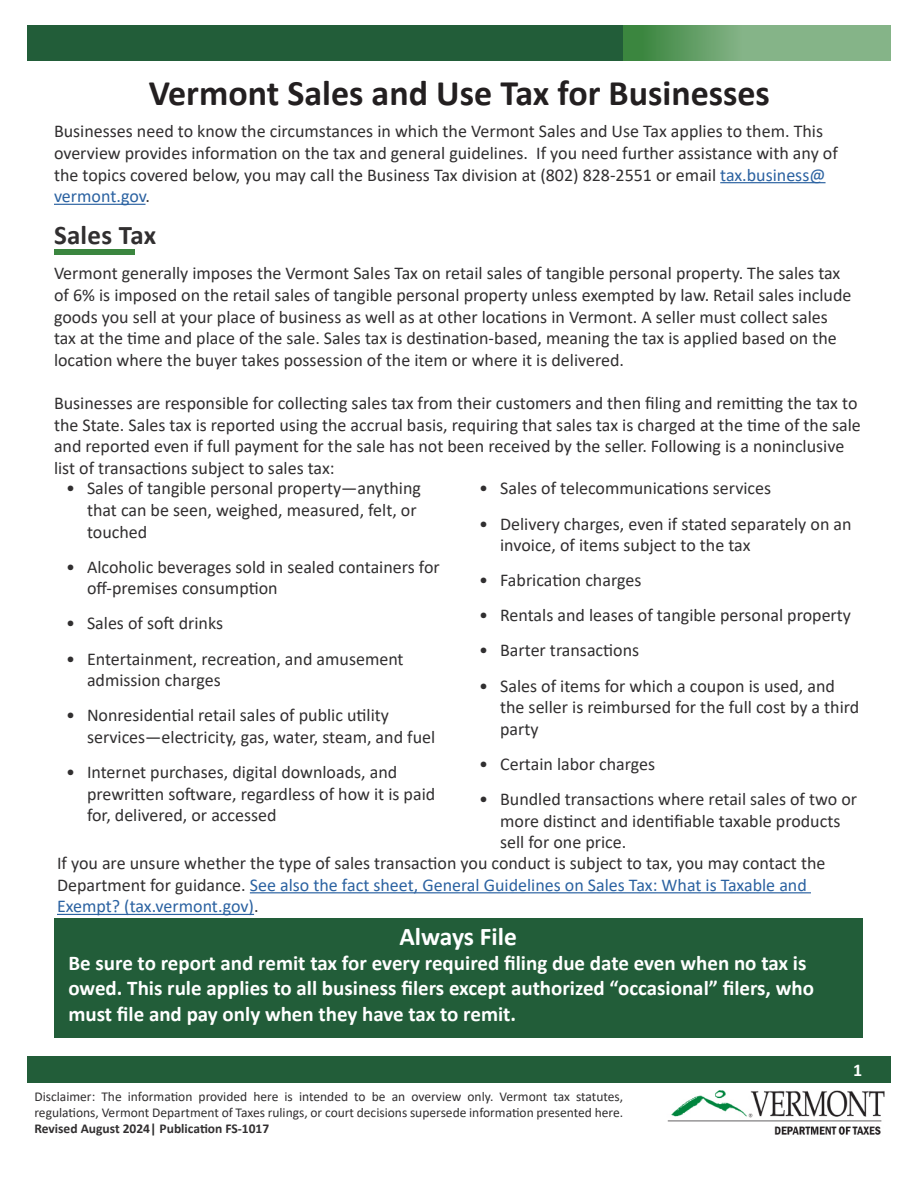
<style>
.page{position:relative;width:918px;height:1188px;background:#fff}
.page>*{position:absolute;margin:0;border:0;box-sizing:border-box;transform-origin:0 0}
.t1{font:700 36px "Calibri";color:#231f20}
.Heading_-_fact_sheet_level_1{font:700 27px "Calibri";letter-spacing:.01em;color:#312f30}
.Box_text{font:700 25.5px "Calibri";color:#fff}
.Box_text-2{font:700 21px/25.2px "Calibri";color:#fff}
.Body_-_universal{font:18px/21.6px "Calibri";color:#312f30}
.Body_bullets_-_universal{font:18px/21.6px "Calibri";color:#312f30}
.t2{font:700 18px "Calibri";color:#fff}
.t3{font:13.5px/16.2px "Calibri";color:#312f30}
.t4{font:700 13.5px "Calibri";color:#312f30}
.s1{color:#2b62a1}
</style>
<div class="page">
<img style="left:667px;top:1090px;width:218px;height:45px">
<div style="left:27px;top:1056px;width:864px;height:27px;background:#225d39"></div>
<svg style="left:623px;top:25px;width:268px;height:35px;background:#71a775"></svg>
<div style="left:28px;top:25px;width:595px;height:35px;background:#225d39"></div>
<hr style="left:720px;top:182px;width:106px;height:1px;background:#2b62a1">
<hr style="left:54px;top:204px;width:92px;height:1px;background:#2b62a1">
<div style="left:54px;top:249px;width:81px;height:6px;background:#3b863f"></div>
<div style="left:54px;top:919px;width:808px;height:119px;background:#225d39"></div>
<hr style="left:250px;top:892px;width:561px;height:1px;background:#2b62a1">
<hr style="left:57px;top:914px;width:197px;height:1px;background:#2b62a1">
<h1 class="t1" style="left:149px;top:68px;width:623px">Vermont Sales and Use Tax for Businesses</h1>
<p class="Body_-_universal" style="left:54px;top:120px;width:785px">Businesses need to know the circumstances in which the Vermont Sales and Use Tax applies to them. This overview provides information on the tax and general guidelines. If you need further assistance with any of the topics covered below, you may call the Business Tax division at (802) 828-2551 or email <span class="s1">tax.business@ vermont.gov</span>.</p>
<h1 class="Heading_-_fact_sheet_level_1" style="left:54px;top:216px;width:104px">Sales Tax</h1>
<p class="Body_-_universal" style="left:54px;top:262px;width:799px">Vermont generally imposes the Vermont Sales Tax on retail sales of tangible personal property. The sales tax of 6% is imposed on the retail sales of tangible personal property unless exempted by law. Retail sales include goods you sell at your place of business as well as at other locations in Vermont. A seller must collect sales tax at the time and place of the sale. Sales tax is destination-based, meaning the tax is applied based on the location where the buyer takes possession of the item or where it is delivered.</p>
<p class="Body_-_universal" style="left:54px;top:392px;width:808px">Businesses are responsible for collecting sales tax from their customers and then filing and remitting the tax to the State. Sales tax is reported using the accrual basis, requiring that sales tax is charged at the time of the sale and reported even if full payment for the sale has not been received by the seller. Following is a noninclusive list of transactions subject to sales tax:</p>
<p class="Body_bullets_-_universal" style="left:479px;top:477px;width:294px">• Sales of telecommunications services</p>
<p class="Body_bullets_-_universal" style="left:500px;top:512px;width:353px;text-indent:-21px">• Delivery charges, even if stated separately on an invoice, of items subject to the tax</p>
<p class="Body_bullets_-_universal" style="left:479px;top:569px;width:164px">• Fabrication charges</p>
<p class="Body_bullets_-_universal" style="left:479px;top:604px;width:373px">• Rentals and leases of tangible personal property</p>
<p class="Body_bullets_-_universal" style="left:479px;top:639px;width:162px">• Barter transactions</p>
<p class="Body_bullets_-_universal" style="left:500px;top:674px;width:361px;text-indent:-21px">• Sales of items for which a coupon is used, and the seller is reimbursed for the full cost by a third party</p>
<p class="Body_bullets_-_universal" style="left:479px;top:753px;width:178px">• Certain labor charges</p>
<p class="Body_bullets_-_universal" style="left:500px;top:788px;width:359px;text-indent:-21px">• Bundled transactions where retail sales of two or more distinct and identifiable taxable products sell for one price.</p>
<p class="Body_-_universal" style="left:57px;top:852px;width:770px">If you are unsure whether the type of sales transaction you conduct is subject to tax, you may contact the<br>Department for guidance. <span class="s1">See also the fact sheet, General Guidelines on Sales Tax: What is Taxable and<br>Exempt? (tax.vermont.gov)</span>.</p>
<p class="Body_bullets_-_universal" style="left:87px;top:477px;width:336px;text-indent:-21px">• Sales of tangible personal property—anything that can be seen, weighed, measured, felt, or touched</p>
<p class="Body_bullets_-_universal" style="left:87px;top:555px;width:354px;text-indent:-21px">• Alcoholic beverages sold in sealed containers for off-premises consumption</p>
<p class="Body_bullets_-_universal" style="left:66px;top:612px;width:159px">• Sales of soft drinks</p>
<p class="Body_bullets_-_universal" style="left:87px;top:647px;width:318px;text-indent:-21px">• Entertainment, recreation, and amusement admission charges</p>
<p class="Body_bullets_-_universal" style="left:87px;top:704px;width:350px;text-indent:-21px">• Nonresidential retail sales of public utility services—electricity, gas, water, steam, and fuel</p>
<p class="Body_bullets_-_universal" style="left:87px;top:761px;width:350px;text-indent:-21px">• Internet purchases, digital downloads, and prewritten software, regardless of how it is paid for, delivered, or accessed</p>
<p class="Box_text" style="left:400px;top:919px;width:119px">Always File</p>
<p class="Box_text-2" style="left:68px;top:950px;width:747px">Be sure to report and remit tax for every required filing due date even when no tax is owed. This rule applies to all business filers except authorized “occasional” filers, who must file and pay only when they have tax to remit.</p>
<p class="t3" style="left:34px;top:1088px;width:590px">Disclaimer: The information provided here is intended to be an overview only. Vermont tax statutes, regulations, Vermont Department of Taxes rulings, or court decisions supersede information presented here.</p>
<p class="t4" style="left:34px;top:1119px;width:236px">Revised August 2024| Publication FS-1017</p>
<p class="t2" style="left:853px;top:1057px;width:11px">1</p>
</div>
